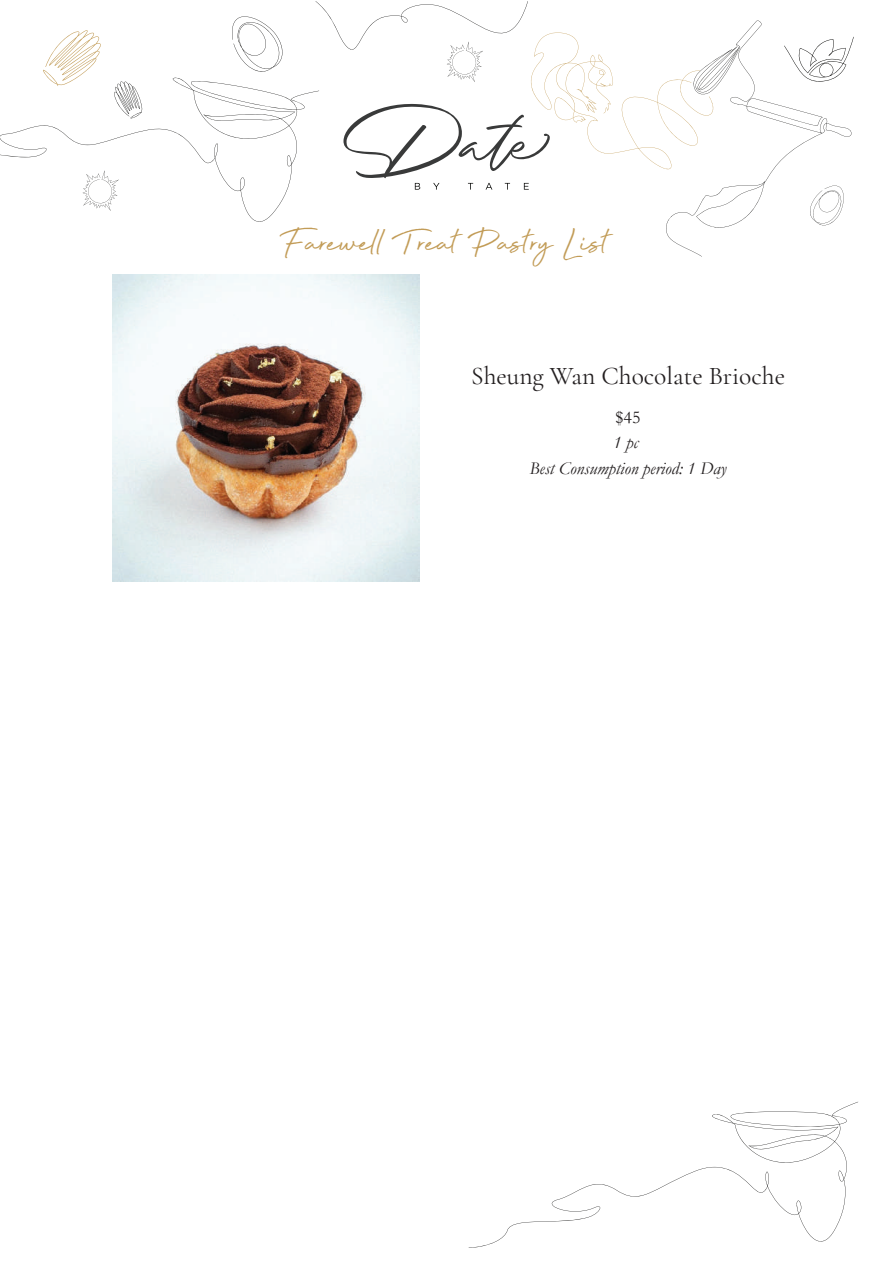
<style>
.page{position:relative;width:893px;height:1263px;background:#fff}
.page>*{position:absolute;margin:0;border:0;box-sizing:border-box;transform-origin:0 0}
.t1{font:41.55px "Beyond Infinity";color:#c29c57}
.t2{font:25.5px "Cormorant Garamond";color:#231f20}
.t3{font:italic 18px/25.5px "Garamond";color:#231f20;text-align:center}
.t4{font:18px "Garamond";color:#231f20}
</style>
<div class="page">
<svg style="left:0;top:77px;width:315px;height:145px"></svg>
<svg style="left:43px;top:30px;width:58px;height:56px"></svg>
<svg style="left:114px;top:81px;width:28px;height:37px"></svg>
<svg style="left:232px;top:16px;width:51px;height:56px"></svg>
<svg style="left:315px;top:1px;width:539px;height:256px"></svg>
<svg style="left:469px;top:1102px;width:389px;height:146px"></svg>
<svg style="left:83px;top:170px;width:36px;height:41px"></svg>
<img style="left:112px;top:274px;width:307px;height:307px">
<h1 class="t1" style="left:285px;top:221px;width:326px">Farewell Treat Pastry List</h1>
<h2 class="t2" style="left:471px;top:361px;width:315px">Sheung Wan Chocolate Brioche</h2>
<p class="t4" style="left:615px;top:405px;width:26px">$45</p>
<p class="t3" style="left:529px;top:429px;width:199px">1 pc<br>Best Consumption period: 1 Day</p>
</div>
